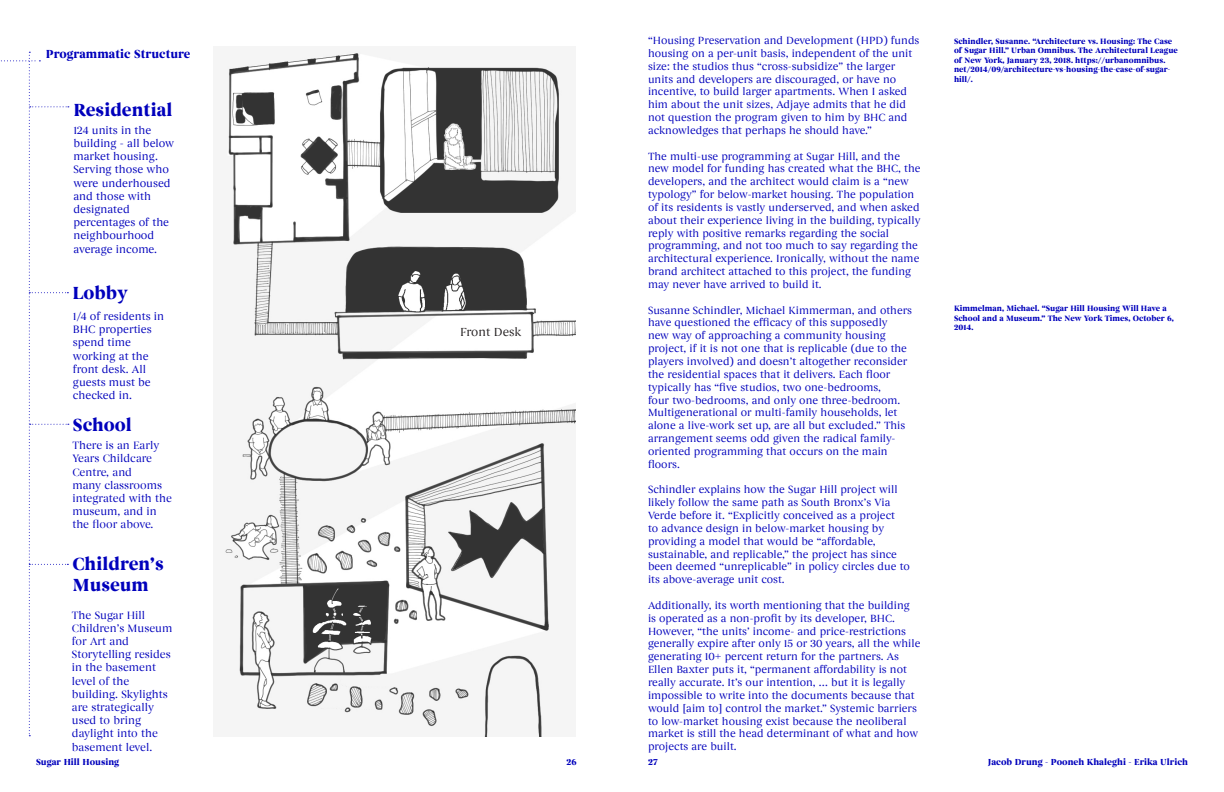
<style>
.page{position:relative;width:1224px;height:792px;background:#fff}
.page>*{position:absolute;margin:0;border:0;box-sizing:border-box;transform-origin:0 0}
.t1{font:700 18px "Begum W03";color:#0000bc}
.t2{font:700 12px "Begum W03";color:#0000bc}
.t3{font:12px "Begum";color:#231f20}
.t4{font:11px/13.2px "Begum W03";color:#0000bc}
.t5{font:11px/13.2px "Begum";color:#0000bc}
.t6{font:10.7px/12.8px "Begum";color:#0000bc}
.t7{font:700 9px "Begum W03";color:#0000bc}
.t8{font:700 8px/9.6px "Begum W03";color:#0000bc}
</style>
<div class="page">
<svg style="left:0;top:52px;width:69px;height:684px"></svg>
<img style="left:224px;top:51px;width:352px;height:685px">
<p class="t2" style="left:46px;top:47px;width:146px">Programmatic Structure</p>
<p class="t1" style="left:73px;top:99px;width:101px">Residential</p>
<p class="t5" style="left:73px;top:124px;width:102px">124 units in the building - all below market housing.<br>Serving those who were underhoused and those with designated percentages of the neighbourhood average income.</p>
<p class="t1" style="left:72px;top:282px;width:57px">Lobby</p>
<p class="t5" style="left:73px;top:310px;width:93px">1/4 of residents in<br>BHC properties spend time working at the front desk. All guests must be checked in.</p>
<p class="t1" style="left:73px;top:413px;width:61px">School</p>
<p class="t4" style="left:72px;top:439px;width:101px">There is an Early<br>Years Childcare<br>Centre, and<br>many classrooms integrated with the museum, and in the floor above.</p>
<p class="t1" style="left:72px;top:553px;width:93px">Children’s</p>
<p class="t1" style="left:72px;top:574px;width:78px">Museum</p>
<p class="t4" style="left:72px;top:609px;width:102px">The Sugar Hill<br>Children’s Museum for Art and<br>Storytelling resides in the basement level of the building. Skylights are strategically used to bring daylight into the basement level.</p>
<p class="t3" style="left:460px;top:325px;width:63px">Front Desk</p>
<p class="t6" style="left:648px;top:34px;width:273px">“Housing Preservation and Development (HPD) funds housing on a per-unit basis, independent of the unit size: the studios thus “cross-subsidize” the larger units and developers are discouraged, or have no incentive, to build larger apartments. When I asked him about the unit sizes, Adjaye admits that he did not question the program given to him by BHC and acknowledges that perhaps he should have.”</p>
<p class="t6" style="left:648px;top:150px;width:274px">The multi-use programming at Sugar Hill, and the new model for funding has created what the BHC, the developers, and the architect would claim is a “new typology” for below-market housing. The population of its residents is vastly underserved, and when asked about their experience living in the building, typically reply with positive remarks regarding the social programming, and not too much to say regarding the architectural experience. Ironically, without the name brand architect attached to this project, the funding may never have arrived to build it.</p>
<p class="t6" style="left:648px;top:304px;width:266px">Susanne Schindler, Michael Kimmerman, and others have questioned the efficacy of this supposedly<br>new way of approaching a community housing project, if it is not one that is replicable (due to the players involved) and doesn’t altogether reconsider the residential spaces that it delivers. Each floor typically has “five studios, two one-bedrooms,<br>four two-bedrooms, and only one three-bedroom.<br>Multigenerational or multi-family households, let alone a live-work set up, are all but excluded.” This arrangement seems odd given the radical family&shy;oriented programming that occurs on the main floors.</p>
<p class="t6" style="left:648px;top:484px;width:263px">Schindler explains how the Sugar Hill project will likely follow the same path as South Bronx’s Via Verde before it. “Explicitly conceived as a project<br>to advance design in below-market housing by providing a model that would be “affordable, sustainable, and replicable,” the project has since been deemed “unreplicable” in policy circles due to its above-average unit cost.</p>
<p class="t6" style="left:648px;top:599px;width:274px">Additionally, its worth mentioning that the building is operated as a non-profit by its developer, BHC.<br>However, “the units’ income- and price-restrictions generally expire after only 15 or 30 years, all the while generating 10+ percent return for the partners. As Ellen Baxter puts it, “permanent affordability is not really accurate. It’s our intention, … but it is legally impossible to write into the documents because that would [aim to] control the market.” Systemic barriers to low-market housing exist because the neoliberal market is still the head determinant of what and how projects are built.</p>
<p class="t8" style="left:954px;top:36px;width:225px">Schindler, Susanne. “Architecture vs. Housing: The Case of Sugar Hill.” Urban Omnibus. The Architectural League of New York, January 23, 2018. https://urbanomnibus. net/2014/09/architecture-vs-housing-the-case-of-sugar&shy;hill/.</p>
<p class="t8" style="left:954px;top:304px;width:221px">Kimmelman, Michael. “Sugar Hill Housing Will Have a<br>School and a Museum.” The New York Times, October 6,<br>2014.</p>
<p class="t7" style="left:36px;top:756px;width:85px">Sugar Hill Housing</p>
<p class="t7" style="left:567px;top:756px;width:12px">26</p>
<p class="t7" style="left:648px;top:756px;width:11px">27</p>
<p class="t7" style="left:988px;top:756px;width:202px">Jacob Drung - Pooneh Khaleghi - Erika Ulrich</p>
</div>
